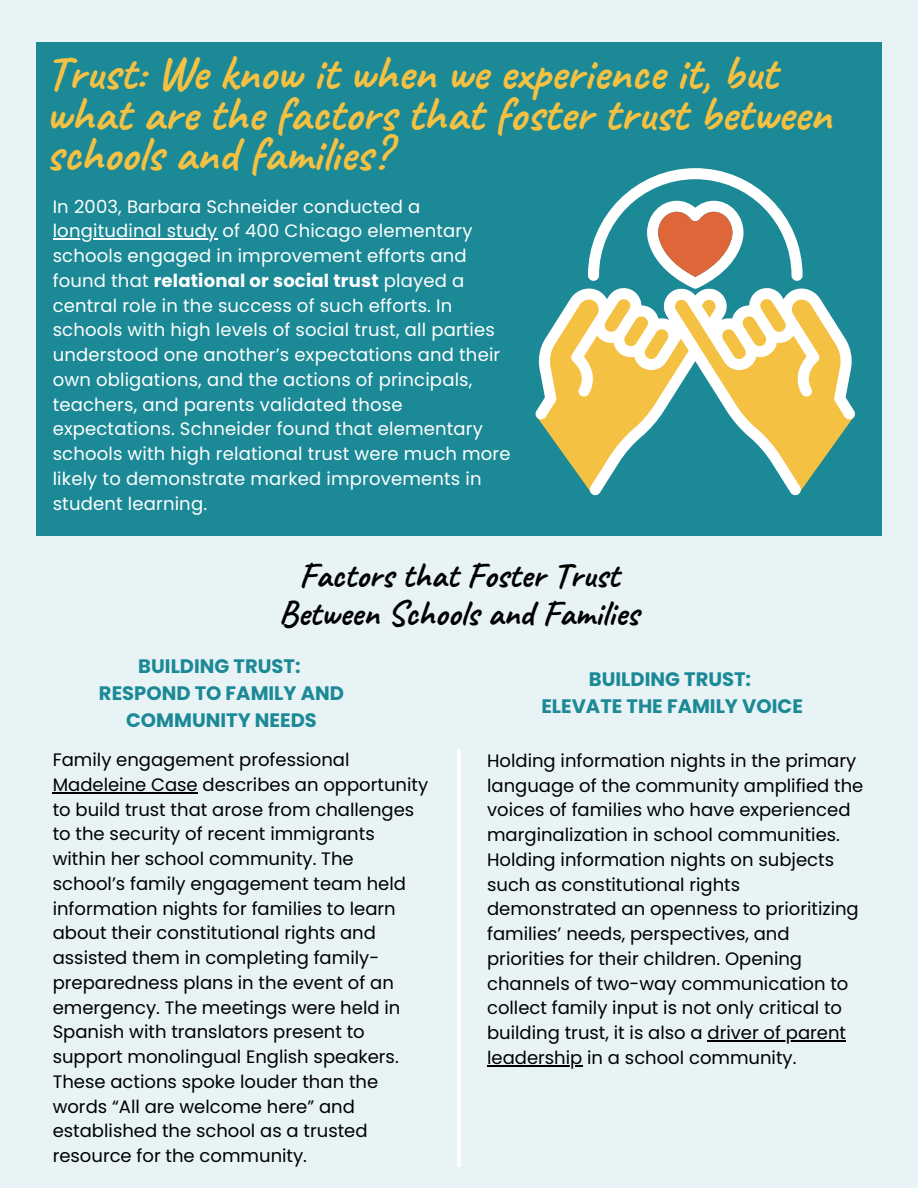
<style>
.page{position:relative;width:918px;height:1188px;background:#e8f3f5}
.page>*{position:absolute;margin:0;border:0;box-sizing:border-box;transform-origin:0 0}
.t1{font:700 48px/40.5px "Caveat";color:#f5c142}
.t2{font:700 35.4px/38.2px "Caveat";color:#000;text-align:center}
.t3{font:700 19.5px/27px "Poppins";color:#1b8996;text-align:center}
.t4{font:18px/24.8px "Poppins";color:#000}
.t5{font:18px/24.8px "Poppins";letter-spacing:.01em;color:#fff}
.s1{font-weight:700}
</style>
<div class="page">
<hr style="left:457px;top:750px;width:4px;height:417px;background:#fff">
<div style="left:36px;top:42px;width:846px;height:494px;background:#1b8996"></div>
<svg style="left:538px;top:168px;width:314px;height:326px"></svg>
<hr style="left:53px;top:792px;width:145px;height:1px;background:#000">
<hr style="left:53px;top:238px;width:164px;height:2px;background:#fff">
<hr style="left:708px;top:1040px;width:138px;height:1px;background:#000">
<hr style="left:487px;top:1065px;width:95px;height:1px;background:#000">
<h1 class="t1" style="left:46px;top:53px;width:787px">Trust: We know it when we experience it, but what are the factors that foster trust between schools and families?</h1>
<p class="t5" style="left:53px;top:194px;width:459px">In 2003, Barbara Schneider conducted a longitudinal study of 400 Chicago elementary schools engaged in improvement efforts and found that <span class="s1">relational or social trust</span> played a central role in the success of such efforts. In schools with high levels of social trust, all parties understood one another’s expectations and their own obligations, and the actions of principals, teachers, and parents validated those expectations. Schneider found that elementary schools with high relational trust were much more likely to demonstrate marked improvements in student learning.</p>
<h2 class="t2" style="left:279px;top:556px;width:362px">Factors that Foster Trust<br>Between Schools and Families</h2>
<p class="t3" style="left:99px;top:652px;width:247px">BUILDING TRUST:<br>RESPOND TO FAMILY AND<br>COMMUNITY NEEDS</p>
<p class="t4" style="left:53px;top:747px;width:377px">Family engagement professional Madeleine Case describes an opportunity to build trust that arose from challenges to the security of recent immigrants within her school community. The school’s family engagement team held information nights for families to learn about their constitutional rights and assisted them in completing family&shy;preparedness plans in the event of an emergency. The meetings were held in Spanish with translators present to support monolingual English speakers.<br>These actions spoke louder than the words “All are welcome here” and established the school as a trusted resource for the community.</p>
<p class="t3" style="left:541px;top:666px;width:263px">BUILDING TRUST:<br>ELEVATE THE FAMILY VOICE</p>
<p class="t4" style="left:487px;top:748px;width:378px">Holding information nights in the primary language of the community amplified the voices of families who have experienced marginalization in school communities.<br>Holding information nights on subjects such as constitutional rights demonstrated an openness to prioritizing families’ needs, perspectives, and priorities for their children. Opening channels of two-way communication to collect family input is not only critical to building trust, it is also a driver of parent leadership in a school community.</p>
</div>
